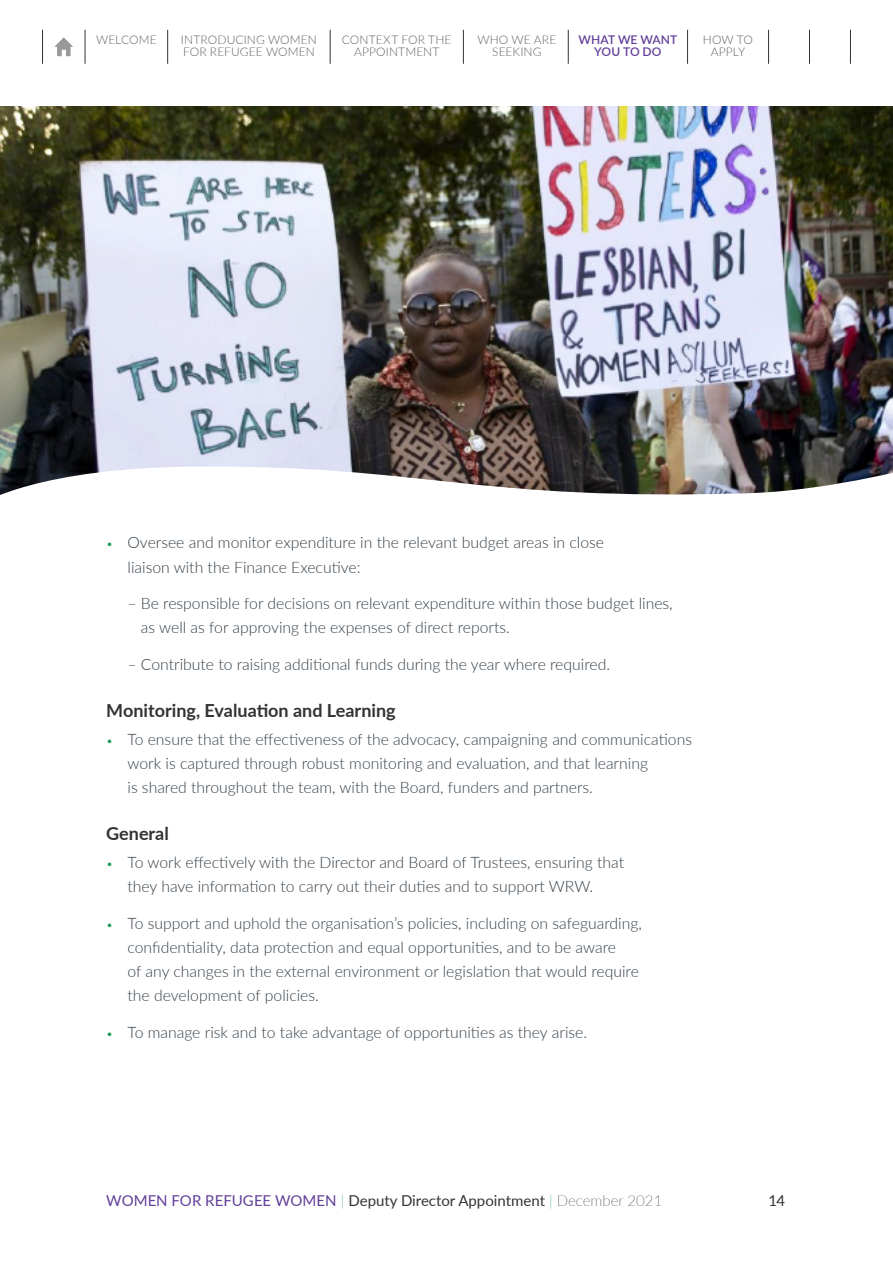
<style>
.page{position:relative;width:893px;height:1263px;background:#fff}
.page>*{position:absolute;margin:0;border:0;box-sizing:border-box;transform-origin:0 0}
.t1{font:700 18px "Lato";color:#333}
.t2{font:300 15.75px/24px "Lato";color:#333f48}
.t3{font:15px "Lato";color:#333}
.t4{font:300 12px/12px "Lato";letter-spacing:.01em;color:#636363;text-align:center}
.t5{font:600 12px/12px "Lato";letter-spacing:.01em;color:#623f99;text-align:center}
.s1{font-size:12px;color:#189c55}
.s2{color:#623f99}
.s3{font-weight:100;color:#189c55}
.s4{font-weight:100}
</style>
<div class="page">
<hr style="left:85px;top:30px;width:1px;height:34px;background:#333">
<hr style="left:42px;top:30px;width:1px;height:34px;background:#333">
<hr style="left:809px;top:30px;width:1px;height:34px;background:#333">
<hr style="left:850px;top:30px;width:1px;height:34px;background:#333">
<hr style="left:167px;top:30px;width:1px;height:34px;background:#333">
<hr style="left:330px;top:30px;width:1px;height:34px;background:#333">
<hr style="left:463px;top:30px;width:1px;height:34px;background:#333">
<hr style="left:568px;top:30px;width:1px;height:34px;background:#333">
<hr style="left:687px;top:30px;width:1px;height:34px;background:#333">
<hr style="left:768px;top:30px;width:1px;height:34px;background:#333">
<svg style="left:54px;top:37px;width:19px;height:19px"></svg>
<img style="left:0;top:106px;width:893px;height:339px">
<img style="left:0;top:445px;width:893px;height:50px">
<p class="t5" style="left:578px;top:33px;width:100px">WHAT WE WANT<br>YOU TO DO</p>
<p class="t4" style="left:96px;top:33px;width:62px">WELCOME</p>
<p class="t4" style="left:477px;top:33px;width:80px">WHO WE ARE<br>SEEKING</p>
<p class="t4" style="left:181px;top:33px;width:137px;text-align:left">INTRODUCING WOMEN<br>FOR REFUGEE WOMEN</p>
<p class="t4" style="left:342px;top:33px;width:111px">CONTEXT FOR THE<br>APPOINTMENT</p>
<p class="t4" style="left:703px;top:33px;width:52px">HOW TO<br>APPLY</p>
<p class="t2" style="left:128px;top:530px;width:478px;text-indent:-21px"><span class="s1">•</span> Oversee and monitor expenditure in the relevant budget areas in close liaison with the Finance Executive:</p>
<p class="t2" style="left:141px;top:591px;width:533px;text-indent:-13px">– Be responsible for decisions on relevant expenditure within those budget lines, as well as for approving the expenses of direct reports.</p>
<p class="t2" style="left:128px;top:652px;width:484px">– Contribute to raising additional funds during the year where required.</p>
<p class="t1" style="left:106px;top:697px;width:291px">Monitoring, Evaluation and Learning</p>
<p class="t2" style="left:128px;top:727px;width:566px;text-indent:-21px"><span class="s1">•</span> To ensure that the effectiveness of the advocacy, campaigning and communications work is captured through robust monitoring and evaluation, and that learning<br>is shared throughout the team, with the Board, funders and partners.</p>
<p class="t1" style="left:106px;top:820px;width:64px">General</p>
<p class="t2" style="left:128px;top:850px;width:498px;text-indent:-21px"><span class="s1">•</span> To work effectively with the Director and Board of Trustees, ensuring that they have information to carry out their duties and to support WRW.</p>
<p class="t2" style="left:128px;top:910px;width:516px;text-indent:-21px"><span class="s1">•</span> To support and uphold the organisation’s policies, including on safeguarding, confidentiality, data protection and equal opportunities, and to be aware<br>of any changes in the external environment or legislation that would require the development of policies.</p>
<p class="t2" style="left:106px;top:1019px;width:482px"><span class="s1">•</span> To manage risk and to take advantage of opportunities as they arise.</p>
<p class="t3" style="left:106px;top:1190px;width:558px"><span class="s2">WOMEN FOR REFUGEE WOMEN</span> <span class="s3">|</span> Deputy Director Appointment <span class="s3">|</span> <span class="s4">December 2021</span></p>
<p class="t3" style="left:768px;top:1190px;width:18px">14</p>
</div>
